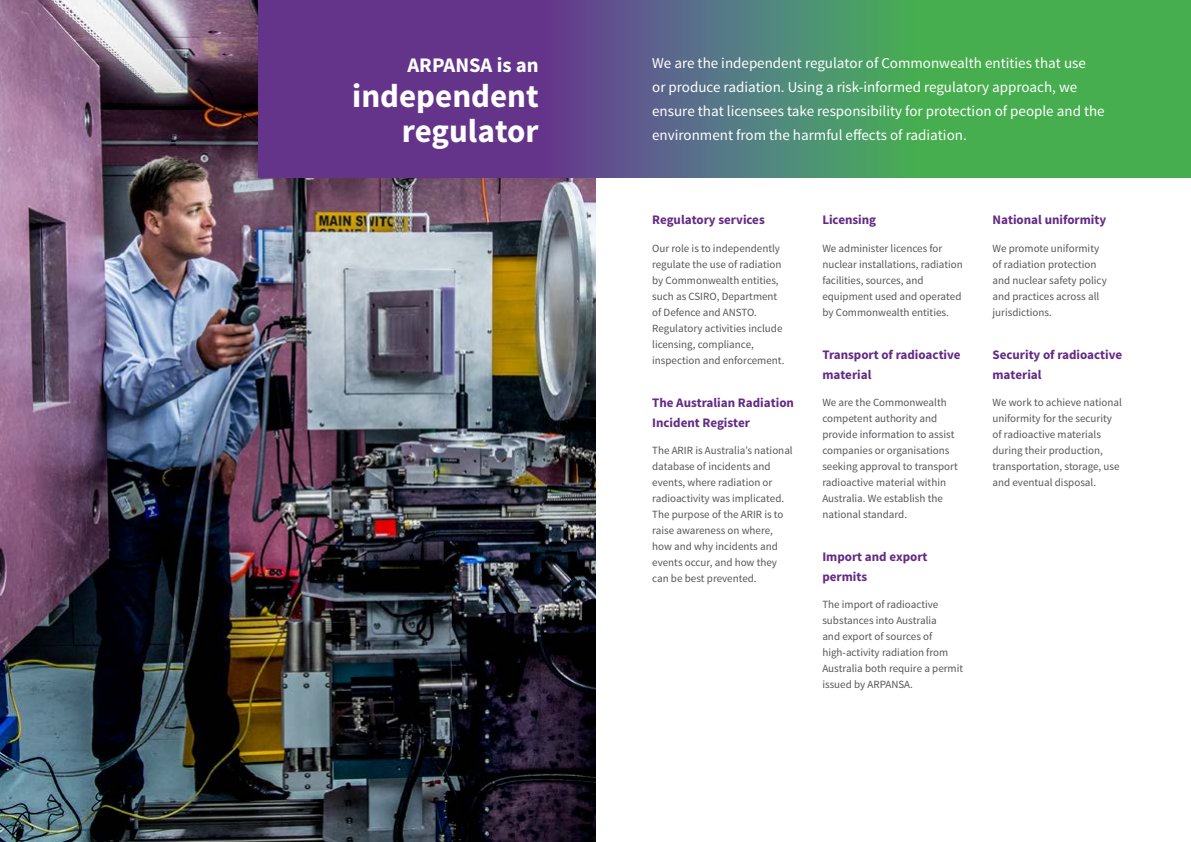
<style>
.page{position:relative;width:1191px;height:842px;background:#fff}
.page>*{position:absolute;margin:0;border:0;box-sizing:border-box;transform-origin:0 0}
.t1{font:700 33px/35.2px "Source Sans Pro";color:#fff;text-align:right}
.t2{font:700 20.7px "Source Sans Pro";color:#fff}
.t3{font:15px/24px "Source Sans Pro";color:#fff}
.t4{font:700 13px/20px "Source Sans Pro";color:#642a85}
.t5{font:11px/16px "Source Sans Pro";color:#55565a}
</style>
<div class="page">
<img style="left:0;top:0;width:595px;height:842px">
<svg style="left:259px;top:0;width:932px;height:177px;background:#557273"></svg>
<h2 class="t2" style="left:407px;top:52px;width:133px">ARPANSA is an</h2>
<h1 class="t1" style="left:352px;top:80px;width:188px">independent regulator</h1>
<p class="t3" style="left:652px;top:51px;width:454px">We are the independent regulator of Commonwealth entities that use<br>or produce radiation. Using a risk‑informed regulatory approach, we ensure that licensees take responsibility for protection of people and the environment from the harmful effects of radiation.</p>
<p class="t4" style="left:652px;top:211px;width:114px">Regulatory services</p>
<p class="t5" style="left:652px;top:240px;width:134px">Our role is to independently regulate the use of radiation by Commonwealth entities, such as CSIRO, Department of Defence and ANSTO.<br>Regulatory activities include licensing, compliance, inspection and enforcement.</p>
<p class="t4" style="left:652px;top:393px;width:143px">The Australian Radiation<br>Incident Register</p>
<p class="t5" style="left:652px;top:442px;width:142px">The ARIR is Australia’s national database of incidents and events, where radiation or radioactivity was implicated.<br>The purpose of the ARIR is to raise awareness on where, how and why incidents and events occur, and how they can be best prevented.</p>
<p class="t4" style="left:822px;top:211px;width:55px">Licensing</p>
<p class="t5" style="left:822px;top:240px;width:142px">We administer licences for nuclear installations, radiation facilities, sources, and equipment used and operated by Commonwealth entities.</p>
<p class="t4" style="left:822px;top:345px;width:140px">Transport of radioactive material</p>
<p class="t5" style="left:822px;top:394px;width:137px">We are the Commonwealth competent authority and provide information to assist companies or organisations seeking approval to transport radioactive material within<br>Australia. We establish the national standard.</p>
<p class="t4" style="left:822px;top:547px;width:107px">Import and export permits</p>
<p class="t5" style="left:822px;top:596px;width:142px">The import of radioactive substances into Australia<br>and export of sources of high-activity radiation from<br>Australia both require a permit issued by ARPANSA.</p>
<p class="t4" style="left:992px;top:211px;width:115px">National uniformity</p>
<p class="t5" style="left:992px;top:240px;width:116px">We promote uniformity of radiation protection and nuclear safety policy and practices across all jurisdictions.</p>
<p class="t4" style="left:992px;top:345px;width:131px">Security of radioactive material</p>
<p class="t5" style="left:992px;top:394px;width:131px">We work to achieve national uniformity for the security of radioactive materials during their production, transportation, storage, use and eventual disposal.</p>
</div>
